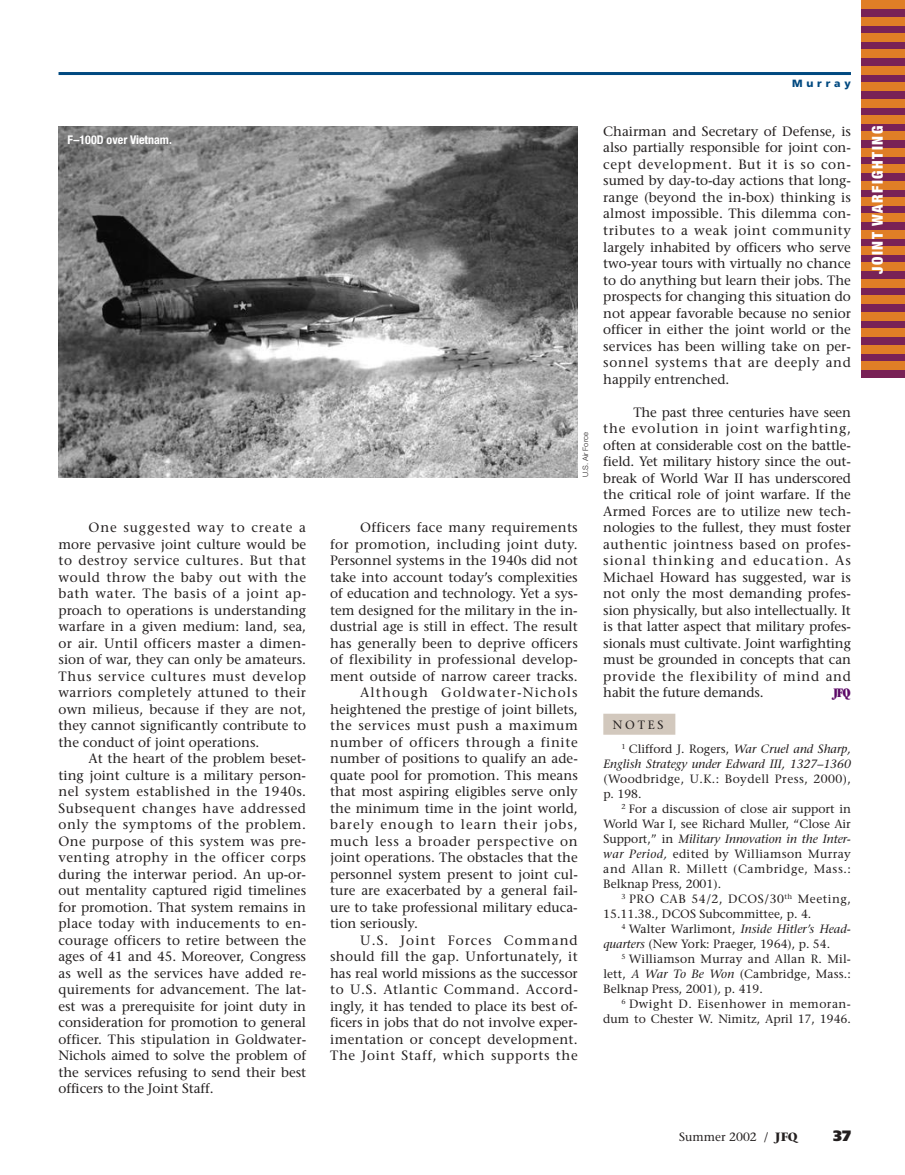
<style>
.page{position:relative;width:905px;height:1175px;background:#fff}
.page>*{position:absolute;margin:0;border:0;box-sizing:border-box;transform-origin:0 0}
.t1{font:900 condensed 15px "Helvetica Neue";letter-spacing:.105em;color:#fff}
.t2{font:900 15px "Frutiger";color:#231f1f}
.t3{font:13.5px/16.5px "Stone Serif";color:#231f1f;text-align:justify}
.t4{font:13.5px "Stone Serif";letter-spacing:.05em;color:#231f1f}
.t5{font:13.5px "Stone Serif";letter-spacing:.025em;color:#231f1f}
.t6{font:13.5px "Stone Serif";letter-spacing:.02em;color:#231f1f}
.t7{font:13.5px "Stone Serif";letter-spacing:.045em;color:#231f1f}
.t8{font:13.5px "Stone Serif";letter-spacing:.03em;color:#231f1f}
.t9{font:13.5px "Stone Serif";letter-spacing:.075em;color:#231f1f}
.t10{font:13.5px "Stone Serif";letter-spacing:.085em;color:#231f1f}
.t11{font:13.5px "Stone Serif";letter-spacing:.08em;color:#231f1f}
.t12{font:ultra-condensed 13.5px "Garamond";color:#5d0a68}
.t13{font:12px/15px "Stone Serif";letter-spacing:.015em;color:#231f1f}
.t14{font:12px/15px "Stone Serif";letter-spacing:.035em;color:#231f1f}
.t15{font:italic 12px "Stone Serif";color:#231f1f}
.t16{font:700 condensed 12px "Helvetica Neue";color:#fff}
.t17{font:900 10.5px "Frutiger";letter-spacing:.365em;color:#004980}
.t18{font:300 7.5px "Helvetica Neue";color:#231f1f}
.s1{font-style:italic}
.s2{font-weight:700}
</style>
<div class="page">
<div style="left:603px;top:713px;width:72px;height:21px;background:#d2c8bd"></div>
<hr style="left:58px;top:72px;width:792px;height:3px;background:#004980">
<div style="left:861px;top:0;width:43px;height:378px;background:#792256"></div>
<div style="left:861px;top:329px;width:43px;height:8px;background:#e07e26"></div>
<div style="left:861px;top:312px;width:43px;height:8px;background:#e07e26"></div>
<div style="left:861px;top:296px;width:43px;height:8px;background:#e07e26"></div>
<div style="left:861px;top:279px;width:43px;height:8px;background:#e07e26"></div>
<div style="left:861px;top:263px;width:43px;height:8px;background:#e07e26"></div>
<div style="left:861px;top:246px;width:43px;height:9px;background:#e07e26"></div>
<div style="left:861px;top:230px;width:43px;height:8px;background:#e07e26"></div>
<div style="left:861px;top:214px;width:43px;height:8px;background:#e07e26"></div>
<div style="left:861px;top:197px;width:43px;height:9px;background:#e07e26"></div>
<div style="left:861px;top:362px;width:43px;height:8px;background:#e07e26"></div>
<div style="left:861px;top:345px;width:43px;height:8px;background:#e07e26"></div>
<div style="left:861px;top:181px;width:43px;height:8px;background:#e07e26"></div>
<div style="left:861px;top:165px;width:43px;height:8px;background:#e07e26"></div>
<div style="left:861px;top:148px;width:43px;height:8px;background:#e07e26"></div>
<div style="left:861px;top:132px;width:43px;height:8px;background:#e07e26"></div>
<div style="left:861px;top:115px;width:43px;height:9px;background:#e07e26"></div>
<div style="left:861px;top:99px;width:43px;height:8px;background:#e07e26"></div>
<div style="left:861px;top:83px;width:43px;height:8px;background:#e07e26"></div>
<div style="left:861px;top:66px;width:43px;height:8px;background:#e07e26"></div>
<div style="left:861px;top:50px;width:43px;height:8px;background:#e07e26"></div>
<div style="left:861px;top:33px;width:43px;height:9px;background:#e07e26"></div>
<div style="left:861px;top:17px;width:43px;height:8px;background:#e07e26"></div>
<div style="left:861px;top:0;width:43px;height:9px;background:#e07e26"></div>
<img style="left:58px;top:126px;width:520px;height:351px">
<p class="t16" style="left:67px;top:135px;width:106px">F–100D over Vietnam.</p>
<p class="t3" style="left:59px;top:520px;width:249px;text-indent:30px">One suggested way to create a more pervasive joint culture would be to destroy service cultures. But that would throw the baby out with the bath water. The basis of a joint ap&shy;proach to operations is understanding warfare in a given medium: land, sea, or air. Until officers master a dimen&shy;sion of war, they can only be amateurs.<br>Thus service cultures must develop warriors completely attuned to their own milieus, because if they are not, they cannot significantly contribute to the conduct of joint operations.</p>
<p class="t3" style="left:59px;top:751px;width:249px;text-indent:30px">At the heart of the problem beset&shy;ting joint culture is a military person&shy;nel system established in the 1940s.<br>Subsequent changes have addressed only the symptoms of the problem.<br>One purpose of this system was pre&shy;venting atrophy in the officer corps during the interwar period. An up-or&shy;out mentality captured rigid timelines for promotion. That system remains in place today with inducements to en&shy;courage officers to retire between the ages of 41 and 45. Moreover, Congress as well as the services have added re&shy;quirements for advancement. The lat&shy;est was a prerequisite for joint duty in consideration for promotion to general officer. This stipulation in Goldwater-Nichols aimed to solve the problem of the services refusing to send their best officers to the Joint Staff.</p>
<p class="t18" style="left:582px;top:477px;width:46px;rotate:-90deg">U.S. Air Force</p>
<p class="t6" style="left:360px;top:522px;width:219px">Officers face many requirements</p>
<p class="t8" style="left:330px;top:538px;width:249px">for promotion, including joint duty.</p>
<p class="t3" style="left:330px;top:553px;width:249px">Personnel systems in the 1940s did not</p>
<p class="t3" style="left:330px;top:570px;width:249px">take into account today’s complexities</p>
<p class="t3" style="left:330px;top:586px;width:249px">of education and technology. Yet a sys-</p>
<p class="t3" style="left:330px;top:603px;width:249px">tem designed for the military in the in-</p>
<p class="t3" style="left:330px;top:619px;width:249px">dustrial age is still in effect. The result</p>
<p class="t3" style="left:330px;top:636px;width:249px">has generally been to deprive officers</p>
<p class="t6" style="left:330px;top:654px;width:249px">of flexibility in professional develop-</p>
<p class="t3" style="left:330px;top:669px;width:249px">ment outside of narrow career tracks.</p>
<p class="t10" style="left:360px;top:687px;width:219px">Although Goldwater-Nichols</p>
<p class="t3" style="left:330px;top:702px;width:249px">heightened the prestige of joint billets,</p>
<p class="t7" style="left:330px;top:720px;width:249px">the services must push a maximum</p>
<p class="t4" style="left:330px;top:736px;width:249px">number of officers through a finite</p>
<p class="t3" style="left:330px;top:751px;width:249px">number of positions to qualify an ade-</p>
<p class="t3" style="left:330px;top:768px;width:249px">quate pool for promotion. This means</p>
<p class="t3" style="left:330px;top:784px;width:249px">that most aspiring eligibles serve only</p>
<p class="t3" style="left:330px;top:801px;width:249px">the minimum time in the joint world,</p>
<p class="t9" style="left:330px;top:819px;width:249px">barely enough to learn their jobs,</p>
<p class="t4" style="left:330px;top:835px;width:249px">much less a broader perspective on</p>
<p class="t3" style="left:330px;top:850px;width:249px">joint operations. The obstacles that the</p>
<p class="t3" style="left:330px;top:867px;width:249px">personnel system present to joint cul-</p>
<p class="t3" style="left:330px;top:883px;width:249px">ture are exacerbated by a general fail-</p>
<p class="t3" style="left:330px;top:900px;width:249px">ure to take professional military educa-</p>
<p class="t3" style="left:330px;top:916px;width:89px">tion seriously.</p>
<p class="t11" style="left:360px;top:934px;width:219px">U.S. Joint Forces Command</p>
<p class="t5" style="left:330px;top:951px;width:249px">should fill the gap. Unfortunately, it</p>
<p class="t3" style="left:330px;top:966px;width:249px">has real world missions as the successor</p>
<p class="t7" style="left:330px;top:984px;width:249px">to U.S. Atlantic Command. Accord-</p>
<p class="t3" style="left:330px;top:999px;width:249px">ingly, it has tended to place its best of-</p>
<p class="t3" style="left:330px;top:1015px;width:249px">ficers in jobs that do not involve exper-</p>
<p class="t5" style="left:330px;top:1033px;width:249px">imentation or concept development.</p>
<p class="t4" style="left:330px;top:1050px;width:249px">The Joint Staff, which supports the</p>
<p class="t17" style="left:792px;top:79px;width:60px">Murray</p>
<p class="t3" style="left:603px;top:124px;width:249px">Chairman and Secretary of Defense, is also partially responsible for joint con&shy;cept development. But it is so con&shy;sumed by day-to-day actions that long&shy;range (beyond the in-box) thinking is almost impossible. This dilemma con&shy;tributes to a weak joint community largely inhabited by officers who serve two-year tours with virtually no chance to do anything but learn their jobs. The prospects for changing this situation do not appear favorable because no senior officer in either the joint world or the services has been willing take on per&shy;sonnel systems that are deeply and happily entrenched.</p>
<p class="t3" style="left:603px;top:405px;width:249px;text-indent:30px">The past three centuries have seen the evolution in joint warfighting, often at considerable cost on the battle&shy;field. Yet military history since the out&shy;break of World War II has underscored the critical role of joint warfare. If the Armed Forces are to utilize new tech&shy;nologies to the fullest, they must foster authentic jointness based on profes&shy;sional thinking and education. As Michael Howard has suggested, war is not only the most demanding profes&shy;sion physically, but also intellectually. It is that latter aspect that military profes&shy;sionals must cultivate. Joint warfighting must be grounded in concepts that can provide the flexibility of mind and habit the future demands.</p>
<p class="t12" style="left:833px;top:688px;width:19px">JFQ</p>
<p class="t13" style="left:621px;top:714px;width:231px;line-height:24px;text-indent:-8px">NOTES<br><sup>1</sup> Clifford J. Rogers, <span class="s1">War Cruel and Sharp,</span></p>
<p class="t15" style="left:603px;top:759px;width:249px">English Strategy under Edward III, 1327–1360</p>
<p class="t14" style="left:603px;top:772px;width:249px">(Woodbridge, U.K.: Boydell Press, 2000), p. 198.</p>
<p class="t13" style="left:603px;top:802px;width:249px;text-align:justify;text-indent:18px"><sup>2</sup> For a discussion of close air support in World War I, see Richard Muller, “Close Air Support,” in <span class="s1">Military Innovation in the Inter&shy;war Period,</span> edited by Williamson Murray and Allan R. Millett (Cambridge, Mass.:<br>Belknap Press, 2001).</p>
<p class="t13" style="left:603px;top:892px;width:249px;text-indent:18px"><sup>3</sup> PRO CAB 54/2, DCOS/30<sup>th</sup> Meeting,<br>15.11.38., DCOS Subcommittee, p. 4.</p>
<p class="t13" style="left:603px;top:922px;width:249px;text-indent:18px"><sup>4</sup> Walter Warlimont, <span class="s1">Inside Hitler’s Head&shy;quarters</span> (New York: Praeger, 1964), p. 54.</p>
<p class="t13" style="left:603px;top:952px;width:249px;text-align:justify;text-indent:18px"><sup>5</sup> Williamson Murray and Allan R. Mil&shy;lett, <span class="s1">A War To Be Won</span> (Cambridge, Mass.:<br>Belknap Press, 2001)<span class="s1">,</span> p. 419.</p>
<p class="t13" style="left:603px;top:997px;width:249px;text-align:right"><sup>6</sup> Dwight D. Eisenhower in memoran&shy;dum to Chester W. Nimitz, April 17, 1946.</p>
<p class="t1" style="left:871px;top:274px;width:149px;rotate:-90deg">JOINT WARFIGHTING</p>
<p class="t13" style="left:679px;top:1130px;width:120px">Summer 2002 / <span class="s2">JFQ</span></p>
<p class="t2" style="left:833px;top:1130px;width:19px">37</p>
</div>
